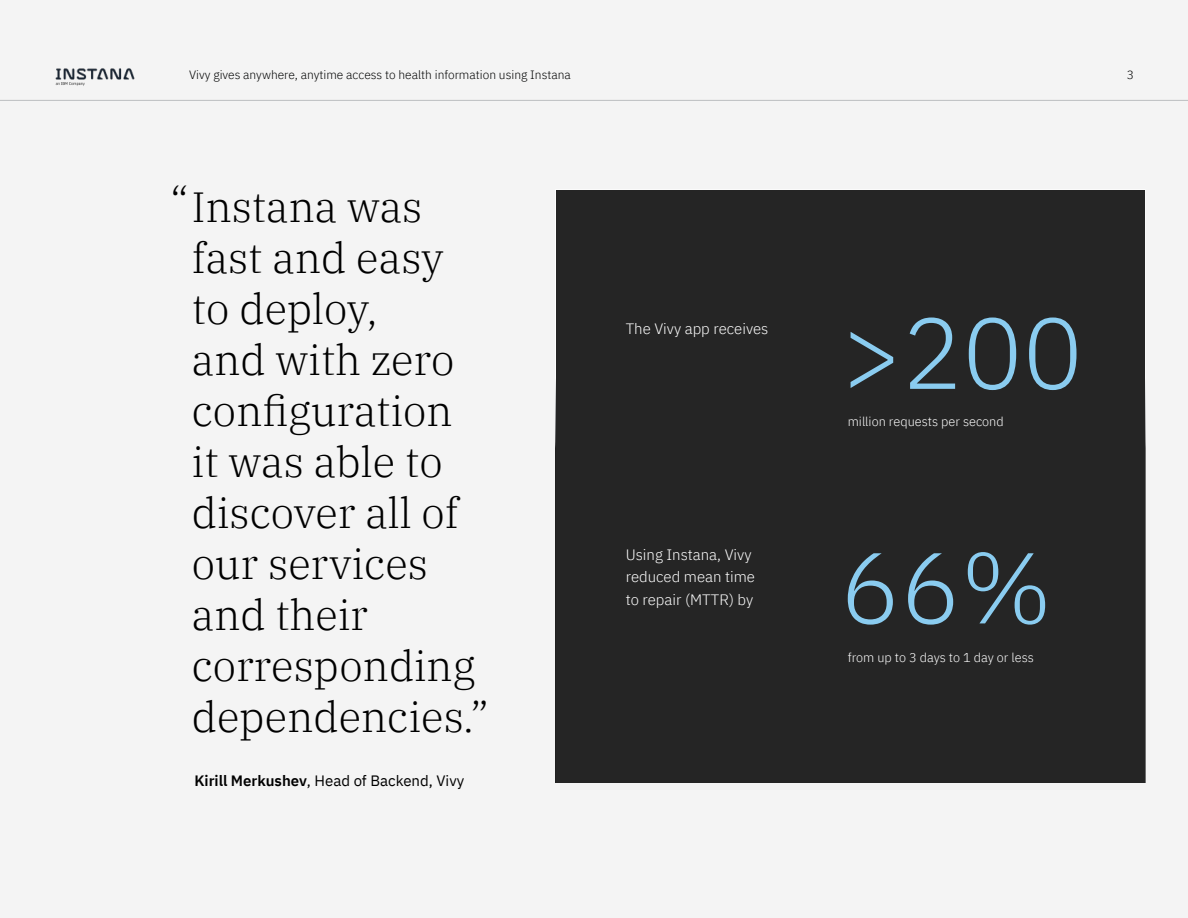
<style>
.page{position:relative;width:1188px;height:918px;background:#f4f4f4}
.page>*{position:absolute;margin:0;border:0;box-sizing:border-box;transform-origin:0 0}
.t1{font:300 100.5px "IBM Plex Sans";color:#8accf0}
.t2{font:300 42px/51px "IBM Plex Serif";letter-spacing:.005em;color:#000}
.t3{font:300 15px/22.5px "IBM Plex Sans";color:#fff}
.t4{font:15px "IBM Plex Sans";color:#000}
.t5{font:300 12.75px "IBM Plex Sans";color:#fff}
.t6{font:300 12px "IBM Plex Sans";color:#000101}
.s1{font-weight:600}
</style>
<div class="page">
<hr style="left:0;top:100px;width:1188px;height:1px;background:#bcbec0">
<img style="left:55px;top:68px;width:80px;height:18px">
<div style="left:555px;top:189px;width:591px;height:594px;background:#252525"></div>
<p class="t6" style="left:189px;top:66px;width:383px">Vivy gives anywhere, anytime access to health information using Instana</p>
<p class="t6" style="left:1127px;top:66px;width:9px">3</p>
<p class="t2" style="left:170px;top:173px;width:20px">“</p>
<p class="t2" style="left:192px;top:178px;width:299px">Instana was fast and easy to deploy,<br>and with zero configuration it was able to discover all of our services and their corresponding dependencies.”</p>
<p class="t4" style="left:194px;top:769px;width:271px"><span class="s1">Kirill Merkushev</span>, Head of Backend, Vivy</p>
<p class="t3" style="left:626px;top:317px;width:144px">The Vivy app receives</p>
<p class="t3" style="left:626px;top:542px;width:131px">Using Instana, Vivy reduced mean time to repair (MTTR) by</p>
<h1 class="t1" style="left:842px;top:278px;width:243px">&gt;200</h1>
<p class="t5" style="left:848px;top:412px;width:157px">million requests per second</p>
<h1 class="t1" style="left:840px;top:512px;width:213px">66%</h1>
<p class="t5" style="left:848px;top:647px;width:188px">from up to 3 days to 1 day or less</p>
</div>
